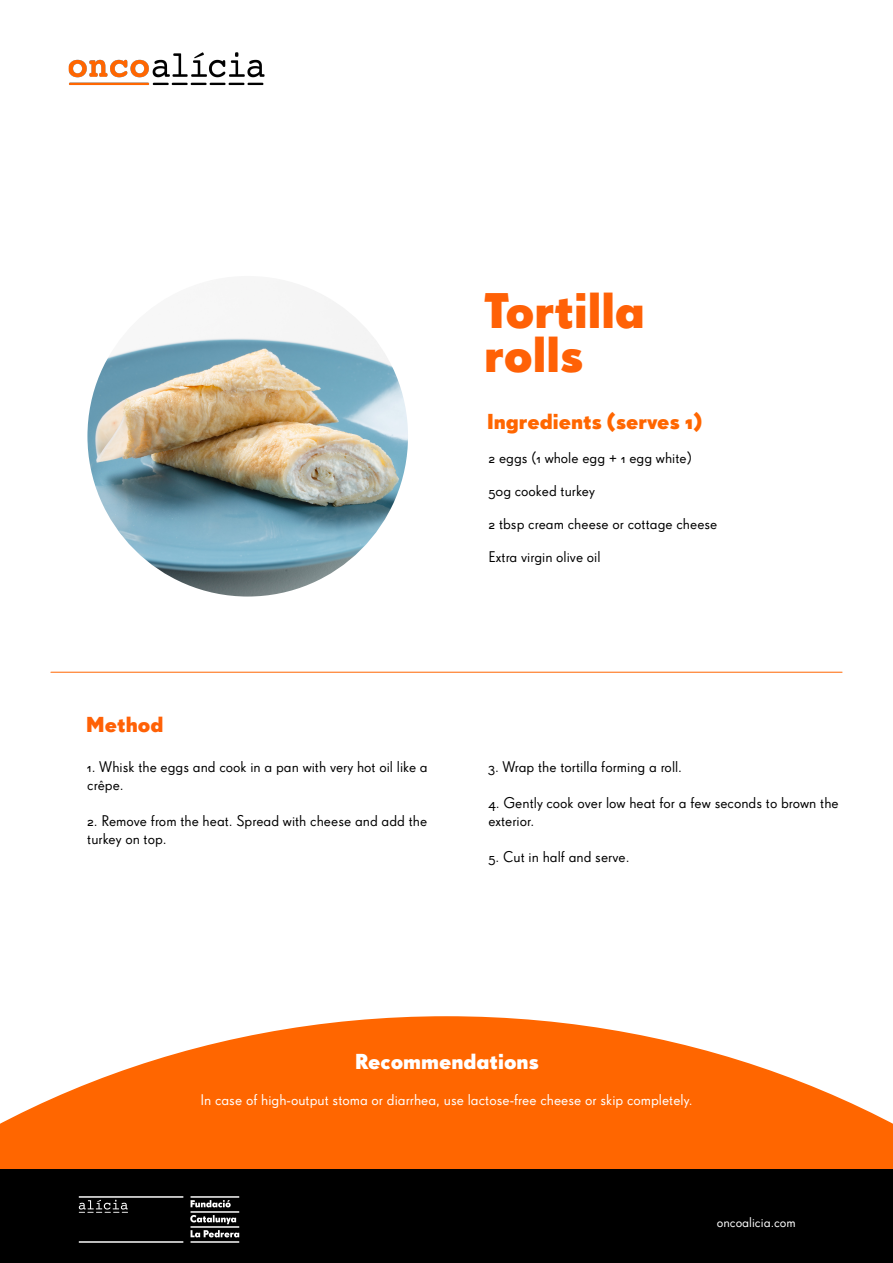
<style>
.page{position:relative;width:893px;height:1263px;background:#fff}
.page>*{position:absolute;margin:0;border:0;box-sizing:border-box;transform-origin:0 0}
.t1{font:48.45px/43.5px "Super Grotesk OT Bld";color:#ff6106}
.t2{font:21px "Super Grotesk OT Bld";color:#f60}
.t3{font:21px "Super Grotesk OT Bld";color:#fff}
.t4{font:21px "Super Grotesk OT Bld";color:#ff6106}
.t5{font:15px/18px "Super Grotesk OT";color:#000}
.t6{font:15px "Super Grotesk OT";color:#fff}
.t7{font:13.5px "Super Grotesk OT";color:#fff}
</style>
<div class="page">
<img style="left:87px;top:276px;width:321px;height:320px;border-radius:160px">
<svg style="left:0;top:1016px;width:893px;height:153px;fill:#f60"></svg>
<hr style="left:51px;top:672px;width:791px;height:1px;background:#f60">
<div style="left:0;top:1170px;width:893px;height:93px;background:#000"></div>
<img style="left:78px;top:1196px;width:162px;height:47px">
<img style="left:68px;top:52px;width:197px;height:34px">
<h1 class="t1" style="left:484px;top:289px;width:163px">Tortilla rolls</h1>
<h2 class="t2" style="left:487px;top:408px;width:216px">Ingredients (serves 1)</h2>
<p class="t5" style="left:488px;top:449px;width:205px">2 eggs (1 whole egg + 1 egg white)</p>
<p class="t5" style="left:488px;top:482px;width:108px">50g cooked turkey</p>
<p class="t5" style="left:488px;top:515px;width:230px">2 tbsp cream cheese or cottage cheese</p>
<p class="t5" style="left:488px;top:548px;width:114px">Extra virgin olive oil</p>
<h2 class="t4" style="left:86px;top:712px;width:79px">Method</h2>
<p class="t5" style="left:87px;top:758px;width:342px">1. Whisk the eggs and cook in a pan with very hot oil like a crêpe.</p>
<p class="t5" style="left:87px;top:812px;width:342px">2. Remove from the heat. Spread with cheese and add the turkey on top.</p>
<p class="t5" style="left:489px;top:758px;width:195px">3. Wrap the tortilla forming a roll.</p>
<p class="t5" style="left:489px;top:794px;width:352px">4. Gently cook over low heat for a few seconds to brown the exterior.</p>
<p class="t5" style="left:489px;top:848px;width:142px">5. Cut in half and serve.</p>
<h2 class="t3" style="left:355px;top:1048px;width:185px">Recommendations</h2>
<p class="t6" style="left:200px;top:1091px;width:494px">In case of high-output stoma or diarrhea, use lactose-free cheese or skip completely.</p>
<p class="t7" style="left:717px;top:1215px;width:80px">oncoalicia.com</p>
</div>
